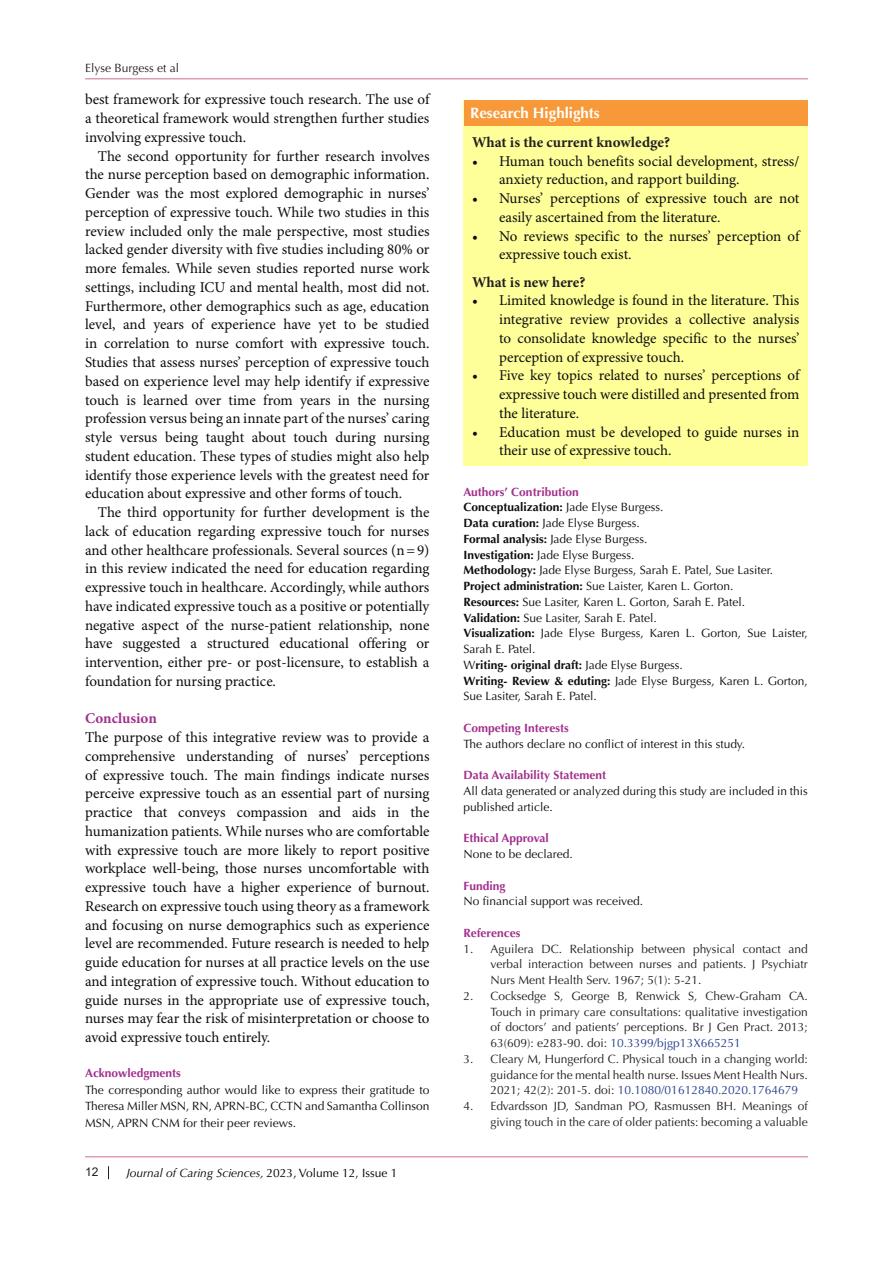
<style>
.page{position:relative;width:893px;height:1263px;background:#fff}
.page>*{position:absolute;margin:0;border:0;box-sizing:border-box;transform-origin:0 0}
.t1{font:15px/18.8px "Minion Pro";color:#0d0d0d;text-align:justify}
.BT{font:700 15px "Minion Pro";color:#231f20}
.t2{font:700 15px "Optima LT Std";color:#fff}
.t3{font:700 15px "Minion Pro";color:#a2308d}
.t4{font:12px/15.8px "Optima LT Std";color:#0d0d0d}
.t5{font:12px/15.8px "Optima LT Std";color:#231f20;text-align:justify}
.t6{font:700 12px "Optima LT Std";color:#a2308d}
.t7{font:700 12px "Optima LT Std";color:#0d0d0d}
.t8{font:italic 12px "Optima LT Std";color:#000}
.t9{font:12px "Arial";color:#231f20}
.s1{font-style:normal}
.s2{font-weight:400}
.s3{font-weight:700}
.s4{color:#253f8e}
</style>
<div class="page">
<svg style="left:108px;top:1166px;width:1px;height:13px"></svg>
<hr style="left:85px;top:78px;width:723px;height:1px;background:#cd6996">
<hr style="left:85px;top:1156px;width:723px;height:1px;background:#cd6996">
<div style="left:463px;top:100px;width:345px;height:366px;background:#ff9"></div>
<div style="left:464px;top:100px;width:343px;height:26px;background:#f89939"></div>
<p class="t5" style="left:85px;top:61px;width:96px">Elyse Burgess et al</p>
<p class="t1" style="left:85px;top:91px;width:346px">best framework for expressive touch research. The use of a theoretical framework would strengthen further studies involving expressive touch.</p>
<p class="t1" style="left:85px;top:147px;width:346px;text-indent:13px">The second opportunity for further research involves the nurse perception based on demographic information.<br>Gender was the most explored demographic in nurses’ perception of expressive touch. While two studies in this review included only the male perspective, most studies lacked gender diversity with five studies including 80% or more females. While seven studies reported nurse work settings, including ICU and mental health, most did not.<br>Furthermore, other demographics such as age, education level, and years of experience have yet to be studied in correlation to nurse comfort with expressive touch.<br>Studies that assess nurses’ perception of expressive touch based on experience level may help identify if expressive touch is learned over time from years in the nursing profession versus being an innate part of the nurses’ caring style versus being taught about touch during nursing student education. These types of studies might also help identify those experience levels with the greatest need for education about expressive and other forms of touch.</p>
<p class="t1" style="left:85px;top:503px;width:346px;text-indent:13px">The third opportunity for further development is the lack of education regarding expressive touch for nurses and other healthcare professionals. Several sources (n=9) in this review indicated the need for education regarding expressive touch in healthcare. Accordingly, while authors have indicated expressive touch as a positive or potentially negative aspect of the nurse-patient relationship, none have suggested a structured educational offering or intervention, either pre- or post-licensure, to establish a foundation for nursing practice.</p>
<p class="t3" style="left:85px;top:708px;width:73px">Conclusion</p>
<p class="t1" style="left:85px;top:728px;width:346px">The purpose of this integrative review was to provide a comprehensive understanding of nurses’ perceptions of expressive touch. The main findings indicate nurses perceive expressive touch as an essential part of nursing practice that conveys compassion and aids in the humanization patients. While nurses who are comfortable with expressive touch are more likely to report positive workplace well-being, those nurses uncomfortable with expressive touch have a higher experience of burnout.<br>Research on expressive touch using theory as a framework and focusing on nurse demographics such as experience level are recommended. Future research is needed to help guide education for nurses at all practice levels on the use and integration of expressive touch. Without education to guide nurses in the appropriate use of expressive touch, nurses may fear the risk of misinterpretation or choose to avoid expressive touch entirely.</p>
<p class="t6" style="left:85px;top:1066px;width:97px">Acknowledgments</p>
<p class="t4" style="left:85px;top:1082px;width:346px;line-height:16.5px;text-align:justify">The corresponding author would like to express their gratitude to Theresa Miller MSN, RN, APRN-BC, CCTN and Samantha Collinson MSN, APRN CNM for their peer reviews.</p>
<p class="t9" style="left:85px;top:1163px;width:15px">12</p>
<p class="t8" style="left:126px;top:1165px;width:273px">Journal of Caring Sciences, <span class="s1">2023, Volume 12, Issue 1</span></p>
<p class="t2" style="left:470px;top:104px;width:131px">Research Highlights</p>
<p class="BT" style="left:472px;top:131px;width:200px">What is the current knowledge?</p>
<p class="t1" style="left:499px;top:152px;width:302px;text-indent:-27px">• Human touch benefits social development, stress/ anxiety reduction, and rapport building.</p>
<p class="t1" style="left:499px;top:190px;width:302px;text-indent:-27px">• Nurses’ perceptions of expressive touch are not easily ascertained from the literature.</p>
<p class="t1" style="left:499px;top:227px;width:302px;text-indent:-27px">• No reviews specific to the nurses’ perception of expressive touch exist.</p>
<p class="BT" style="left:472px;top:271px;width:115px">What is new here?</p>
<p class="t1" style="left:499px;top:292px;width:302px;text-indent:-27px">• Limited knowledge is found in the literature. This integrative review provides a collective analysis to consolidate knowledge specific to the nurses’ perception of expressive touch.</p>
<p class="t1" style="left:499px;top:367px;width:302px;text-indent:-27px">• Five key topics related to nurses’ perceptions of expressive touch were distilled and presented from the literature.</p>
<p class="t1" style="left:499px;top:423px;width:302px;text-indent:-27px">• Education must be developed to guide nurses in their use of expressive touch.</p>
<p class="t6" style="left:463px;top:485px;width:117px">Authors’ Contribution</p>
<p class="t7" style="left:463px;top:500px;width:201px">Conceptualization: <span class="s2">Jade Elyse Burgess.</span></p>
<p class="t4" style="left:463px;top:515px;width:178px"><span class="s3">Data curation:</span> Jade Elyse Burgess.</p>
<p class="t4" style="left:463px;top:531px;width:186px"><span class="s3">Formal analysis:</span> Jade Elyse Burgess.</p>
<p class="t4" style="left:463px;top:547px;width:173px"><span class="s3">Investigation:</span> Jade Elyse Burgess.</p>
<p class="t4" style="left:463px;top:563px;width:311px"><span class="s3">Methodology:</span> Jade Elyse Burgess, Sarah E. Patel, Sue Lasiter.</p>
<p class="t4" style="left:463px;top:578px;width:271px"><span class="s3">Project administration:</span> Sue Laister, Karen L. Gorton.</p>
<p class="t4" style="left:463px;top:594px;width:283px"><span class="s3">Resources:</span> Sue Lasiter, Karen L. Gorton, Sarah E. Patel.</p>
<p class="t4" style="left:463px;top:610px;width:195px"><span class="s3">Validation:</span> Sue Lasiter, Sarah E. Patel.</p>
<p class="t4" style="left:463px;top:626px;width:346px"><span class="s3">Visualization:</span> Jade Elyse Burgess, Karen L. Gorton, Sue Laister,<br>Sarah E. Patel.</p>
<p class="t7" style="left:463px;top:658px;width:221px"><span class="s2">W</span>riting- original draft: <span class="s2">Jade Elyse Burgess.</span></p>
<p class="t4" style="left:463px;top:673px;width:346px"><span class="s3">Writing- Review &amp; eduting:</span> Jade Elyse Burgess, Karen L. Gorton,<br>Sue Lasiter, Sarah E. Patel.</p>
<p class="t6" style="left:463px;top:721px;width:107px">Competing Interests</p>
<p class="t4" style="left:463px;top:736px;width:283px">The authors declare no conflict of interest in this study.</p>
<p class="t6" style="left:463px;top:768px;width:144px">Data Availability Statement</p>
<p class="t4" style="left:463px;top:783px;width:346px">All data generated or analyzed during this study are included in this published article.</p>
<p class="t6" style="left:463px;top:831px;width:87px">Ethical Approval</p>
<p class="t4" style="left:463px;top:846px;width:111px">None to be declared.</p>
<p class="t6" style="left:463px;top:878px;width:44px">Funding</p>
<p class="t4" style="left:463px;top:893px;width:181px">No financial support was received.</p>
<p class="t6" style="left:463px;top:926px;width:58px">References</p>
<p class="t5" style="left:490px;top:941px;width:319px;text-indent:-27px">1. Aguilera DC. Relationship between physical contact and verbal interaction between nurses and patients. J Psychiatr Nurs Ment Health Serv. 1967; 5(1): 5-21.</p>
<p class="t5" style="left:490px;top:988px;width:319px;text-indent:-27px">2. Cocksedge S, George B, Renwick S, Chew-Graham CA.<br>Touch in primary care consultations: qualitative investigation of doctors’ and patients’ perceptions. Br J Gen Pract. 2013; 63(609): e283-90. doi: <span class="s4">10.3399/bjgp13X665251</span></p>
<p class="t5" style="left:490px;top:1051px;width:319px;text-indent:-27px">3. Cleary M, Hungerford C. Physical touch in a changing world: guidance for the mental health nurse. Issues Ment Health Nurs.<br>2021; 42(2): 201-5. doi: <span class="s4">10.1080/01612840.2020.1764679</span></p>
<p class="t5" style="left:463px;top:1098px;width:346px;text-align:right">4. Edvardsson JD, Sandman PO, Rasmussen BH. Meanings of giving touch in the care of older patients: becoming a valuable</p>
</div>
